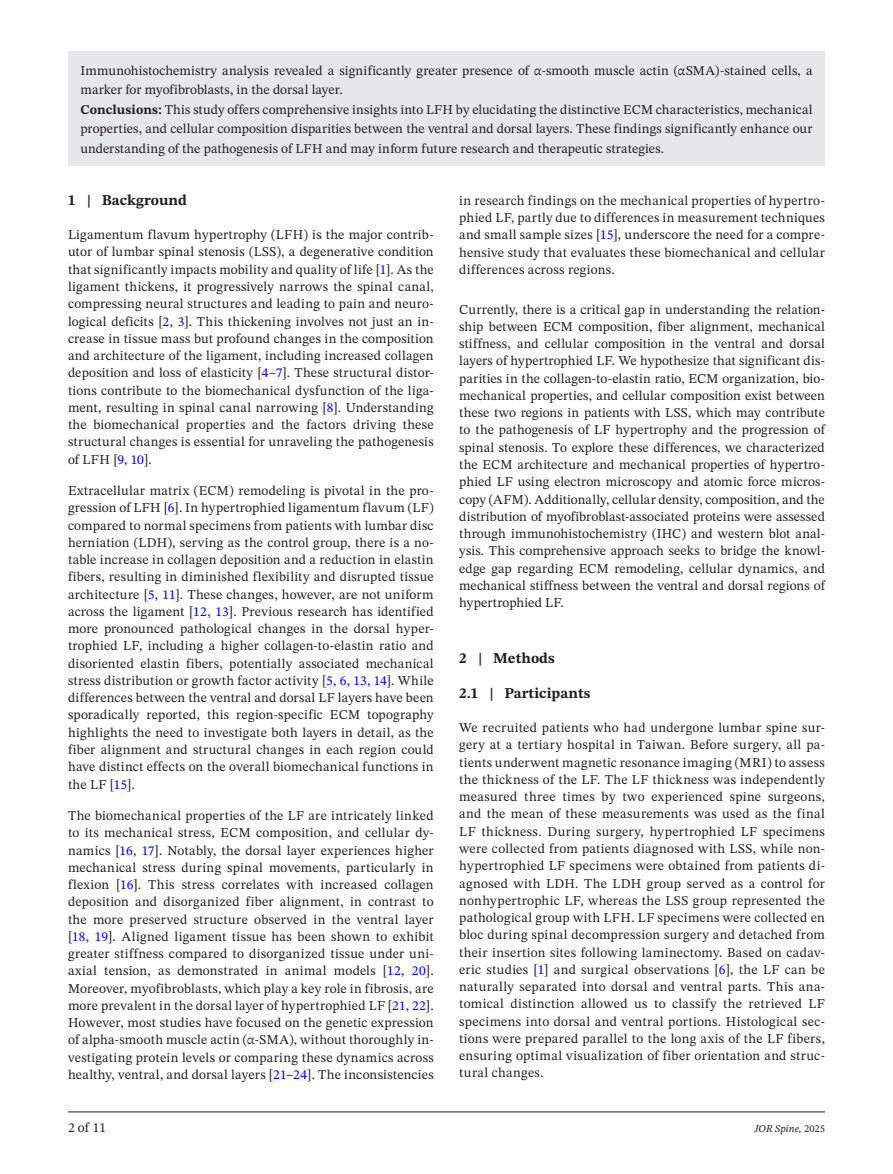
<style>
.page{position:relative;width:893px;height:1174px;background:#fff}
.page>*{position:absolute;margin:0;border:0;box-sizing:border-box;transform-origin:0 0}
.t1{font:700 15px "STIX Two Text";color:#231f20}
.t2{font:13.5px/17.2px "STIX Two Text";letter-spacing:.01em;color:#231f20;text-align:justify}
.t3{font:italic 10.5px "STIX Two Text";color:#231f20}
.s1{font-weight:700}
.s2{color:#00f}
.s3{font-style:normal}
</style>
<div class="page">
<hr style="left:68px;top:1111px;width:757px;height:1px;background:#231f20">
<div style="left:68px;top:51px;width:757px;height:57px;background:#e6e7e9"></div>
<div style="left:68px;top:88px;width:757px;height:78px;background:#e6e7e9"></div>
<p class="t2" style="left:80px;top:61px;width:734px;line-height:19.5px;text-align:left">Immunohistochemistry analysis revealed a significantly greater presence of α-smooth muscle actin (αSMA)-stained cells, a marker for myofibroblasts, in the dorsal layer.<br><span class="s1">Conclusions:</span> This study offers comprehensive insights into LFH by elucidating the distinctive ECM characteristics, mechanical properties, and cellular composition disparities between the ventral and dorsal layers. These findings significantly enhance our understanding of the pathogenesis of LFH and may inform future research and therapeutic strategies.</p>
<p class="t1" style="left:68px;top:189px;width:121px">1 | Background</p>
<p class="t2" style="left:68px;top:226px;width:367px">Ligamentum flavum hypertrophy (LFH) is the major contrib&shy;utor of lumbar spinal stenosis (LSS), a degenerative condition that significantly impacts mobility and quality of life [<span class="s2">1</span>]. As the ligament thickens, it progressively narrows the spinal canal, compressing neural structures and leading to pain and neuro&shy;logical deficits [<span class="s2">2, 3</span>]. This thickening involves not just an in&shy;crease in tissue mass but profound changes in the composition and architecture of the ligament, including increased collagen deposition and loss of elasticity [<span class="s2">4–7</span>]. These structural distor&shy;tions contribute to the biomechanical dysfunction of the liga&shy;ment, resulting in spinal canal narrowing [<span class="s2">8</span>]. Understanding the biomechanical properties and the factors driving these structural changes is essential for unraveling the pathogenesis of LFH [<span class="s2">9, 10</span>].</p>
<p class="t2" style="left:68px;top:482px;width:367px">Extracellular matrix (ECM) remodeling is pivotal in the pro&shy;gression of LFH [<span class="s2">6</span>]. In hypertrophied ligamentum flavum (LF) compared to normal specimens from patients with lumbar disc herniation (LDH), serving as the control group, there is a no&shy;table increase in collagen deposition and a reduction in elastin fibers, resulting in diminished flexibility and disrupted tissue architecture [<span class="s2">5, 11</span>]. These changes, however, are not uniform across the ligament [<span class="s2">12, 13</span>]. Previous research has identified more pronounced pathological changes in the dorsal hyper&shy;trophied LF, including a higher collagen-to-elastin ratio and disoriented elastin fibers, potentially associated mechanical stress distribution or growth factor activity [<span class="s2">5, 6, 13, 14</span>]. While differences between the ventral and dorsal LF layers have been sporadically reported, this region-specific ECM topography highlights the need to investigate both layers in detail, as the fiber alignment and structural changes in each region could have distinct effects on the overall biomechanical functions in the LF [<span class="s2">15</span>].</p>
<p class="t2" style="left:68px;top:807px;width:367px">The biomechanical properties of the LF are intricately linked to its mechanical stress, ECM composition, and cellular dy&shy;namics [<span class="s2">16, 17</span>]. Notably, the dorsal layer experiences higher mechanical stress during spinal movements, particularly in flexion [<span class="s2">16</span>]. This stress correlates with increased collagen deposition and disorganized fiber alignment, in contrast to the more preserved structure observed in the ventral layer [<span class="s2">18, 19</span>]. Aligned ligament tissue has been shown to exhibit greater stiffness compared to disorganized tissue under uni&shy;axial tension, as demonstrated in animal models [<span class="s2">12, 20</span>].<br>Moreover, myofibroblasts, which play a key role in fibrosis, are more prevalent in the dorsal layer of hypertrophied LF [<span class="s2">21, 22</span>].<br>However, most studies have focused on the genetic expression of alpha-smooth muscle actin (α-SMA), without thoroughly in&shy;vestigating protein levels or comparing these dynamics across healthy, ventral, and dorsal layers [<span class="s2">21–24</span>]. The inconsistencies</p>
<p class="t2" style="left:459px;top:192px;width:367px">in research findings on the mechanical properties of hypertro&shy;phied LF, partly due to differences in measurement techniques and small sample sizes [<span class="s2">15</span>], underscore the need for a compre&shy;hensive study that evaluates these biomechanical and cellular differences across regions.</p>
<p class="t2" style="left:459px;top:300px;width:367px">Currently, there is a critical gap in understanding the relation&shy;ship between ECM composition, fiber alignment, mechanical stiffness, and cellular composition in the ventral and dorsal layers of hypertrophied LF. We hypothesize that significant dis&shy;parities in the collagen-to-elastin ratio, ECM organization, bio&shy;mechanical properties, and cellular composition exist between these two regions in patients with LSS, which may contribute to the pathogenesis of LF hypertrophy and the progression of spinal stenosis. To explore these differences, we characterized the ECM architecture and mechanical properties of hypertro&shy;phied LF using electron microscopy and atomic force micros&shy;copy (AFM). Additionally, cellular density, composition, and the distribution of myofibroblast-associated proteins were assessed through immunohistochemistry (IHC) and western blot anal&shy;ysis. This comprehensive approach seeks to bridge the knowl&shy;edge gap regarding ECM remodeling, cellular dynamics, and mechanical stiffness between the ventral and dorsal regions of hypertrophied LF.</p>
<p class="t1" style="left:459px;top:647px;width:97px">2 | Methods</p>
<p class="t1" style="left:459px;top:682px;width:133px">2.1 | Participants</p>
<p class="t2" style="left:459px;top:719px;width:367px">We recruited patients who had undergone lumbar spine sur&shy;gery at a tertiary hospital in Taiwan. Before surgery, all pa&shy;tients underwent magnetic resonance imaging (MRI) to assess the thickness of the LF. The LF thickness was independently measured three times by two experienced spine surgeons, and the mean of these measurements was used as the final LF thickness. During surgery, hypertrophied LF specimens were collected from patients diagnosed with LSS, while non&shy;hypertrophied LF specimens were obtained from patients di&shy;agnosed with LDH. The LDH group served as a control for nonhypertrophic LF, whereas the LSS group represented the pathological group with LFH. LF specimens were collected en bloc during spinal decompression surgery and detached from their insertion sites following laminectomy. Based on cadav&shy;eric studies [<span class="s2">1</span>] and surgical observations [<span class="s2">6</span>], the LF can be naturally separated into dorsal and ventral parts. This ana&shy;tomical distinction allowed us to classify the retrieved LF specimens into dorsal and ventral portions. Histological sec&shy;tions were prepared parallel to the long axis of the LF fibers, ensuring optimal visualization of fiber orientation and struc&shy;tural changes.</p>
<p class="t2" style="left:68px;top:1119px;width:40px">2 of 11</p>
<p class="t3" style="left:754px;top:1121px;width:72px">JOR Spine, <span class="s3">2025</span></p>
</div>
